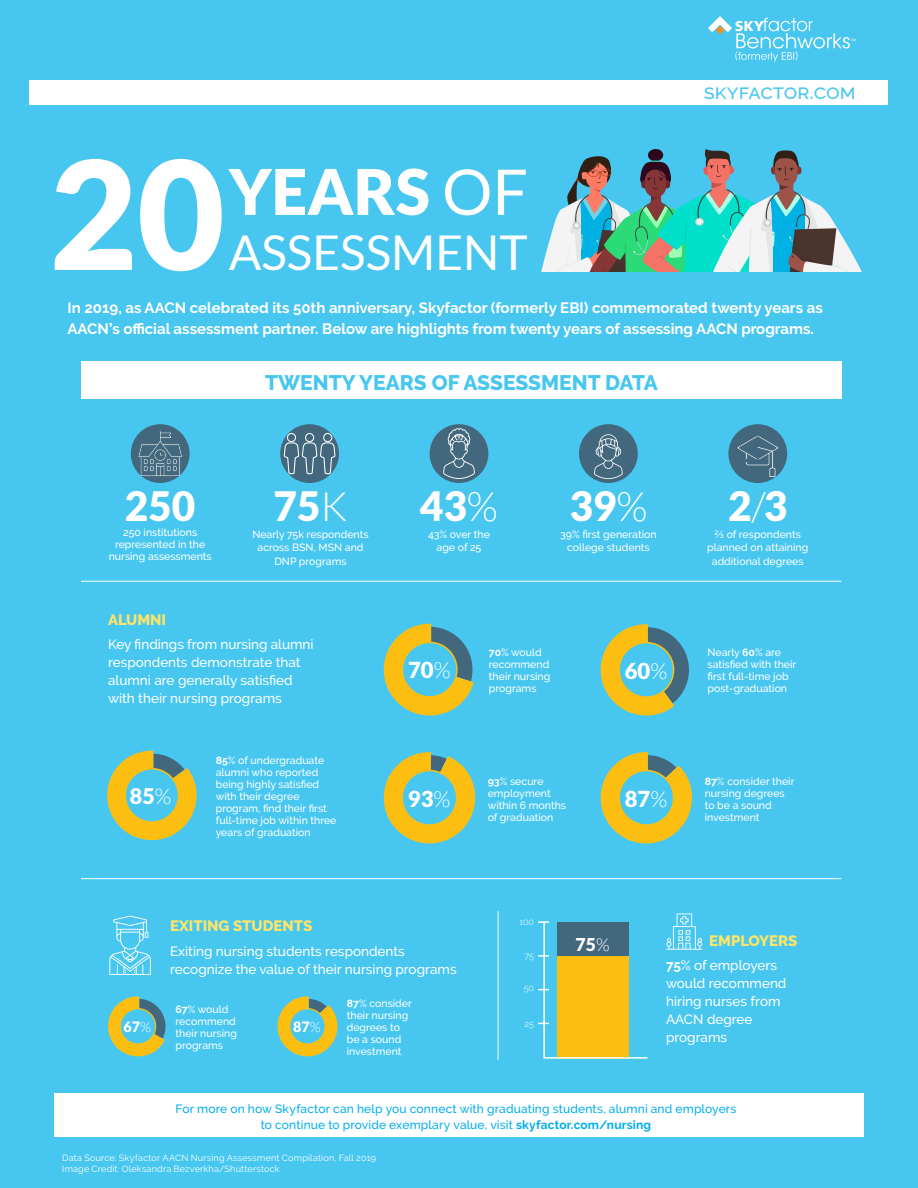
<style>
.page{position:relative;width:918px;height:1188px;background:#47c7f0}
.page>*{position:absolute;margin:0;border:0;box-sizing:border-box;transform-origin:0 0}
.t1{font:900 150.9px "Lato";color:#fff}
.t2{font:900 63.15px "Lato";color:#fff}
.t3{font:48px "Lato";color:#fff}
.t4{font:900 40.5px "Lato";color:#fff}
.t5{font:900 22.05px "Lato";color:#fff}
.t6{font:900 21.6px "Lato";color:#fff}
.t7{font:800 21px "Raleway";color:#47c7f0}
.t8{font:500 21px "Raleway";color:#47c7f0}
.t9{font:900 17.7px "Lato";color:#fff}
.t10{font:700 15px/21px "Raleway";color:#fff}
.t11{font:800 15px "Raleway";color:#ffe567}
.t12{font:900 14.25px "Lato";color:#fff}
.t13{font:500 13.5px/18px "Raleway";color:#fff}
.t14{font:500 12px/16.5px "Raleway";letter-spacing:.01em;color:#00aeef;text-align:center}
.t15{font:500 10.5px/12px "Raleway";color:#fff}
.t16{font:9px "Raleway";letter-spacing:.025em;color:#fff}
.t17{font:300 9px "Raleway";color:#fff}
.s1{font-weight:400}
.s2{font-weight:300}
.s3{font-weight:700}
</style>
<div class="page">
<svg style="left:727px;top:423px;width:62px;height:61px"></svg>
<svg style="left:736px;top:435px;width:43px;height:43px;background:#4f7286"></svg>
<div style="left:725px;top:421px;width:65px;height:65px;border:3px solid #47c7f0;border-radius:50%"></div>
<div style="left:577px;top:423px;width:62px;height:61px;background:#43677d;border-radius:50%"></div>
<svg style="left:594px;top:434px;width:29px;height:45px"></svg>
<div style="left:576px;top:421px;width:65px;height:65px;border:3px solid #47c7f0;border-radius:50%"></div>
<div style="left:428px;top:423px;width:62px;height:61px;background:#43677d;border-radius:50%"></div>
<svg style="left:443px;top:428px;width:32px;height:51px"></svg>
<div style="left:427px;top:421px;width:64px;height:65px;border:3px solid #47c7f0;border-radius:50%"></div>
<svg style="left:279px;top:423px;width:62px;height:61px"></svg>
<svg style="left:284px;top:429px;width:52px;height:46px;background:#5c8195"></svg>
<div style="left:277px;top:421px;width:65px;height:65px;border:3px solid #47c7f0;border-radius:50%"></div>
<svg style="left:129px;top:423px;width:62px;height:61px"></svg>
<svg style="left:137px;top:430px;width:47px;height:47px;background:#55788c"></svg>
<div style="left:128px;top:421px;width:65px;height:65px;border:3px solid #47c7f0;border-radius:50%"></div>
<div style="left:30px;top:80px;width:858px;height:25px;background:#fff"></div>
<svg style="left:708px;top:16px;width:148px;height:46px"></svg>
<div style="left:54px;top:1094px;width:810px;height:43px;background:#fff"></div>
<hr style="left:81px;top:581px;width:760px;height:1px;background:#fff">
<hr style="left:81px;top:878px;width:760px;height:1px;background:#fff">
<svg style="left:383px;top:623px;width:91px;height:93px"></svg>
<div style="left:402px;top:642px;width:55px;height:55px;background:#47c7f0;border-radius:50%"></div>
<div style="left:402px;top:642px;width:56px;height:56px;border:2px solid #fdbe12;border-radius:50%"></div>
<svg style="left:600px;top:752px;width:92px;height:92px"></svg>
<div style="left:619px;top:771px;width:55px;height:54px;background:#47c7f0;border-radius:50%"></div>
<div style="left:618px;top:770px;width:56px;height:56px;border:2px solid #fdbe12;border-radius:50%"></div>
<svg style="left:383px;top:752px;width:93px;height:92px"></svg>
<div style="left:402px;top:771px;width:55px;height:54px;background:#47c7f0;border-radius:50%"></div>
<div style="left:401px;top:770px;width:56px;height:56px;border:2px solid #fdbe12;border-radius:50%"></div>
<svg style="left:600px;top:624px;width:89px;height:92px"></svg>
<div style="left:619px;top:643px;width:55px;height:54px;background:#47c7f0;border-radius:50%"></div>
<div style="left:618px;top:642px;width:56px;height:56px;border:2px solid #fdbe12;border-radius:50%"></div>
<svg style="left:107px;top:750px;width:90px;height:91px"></svg>
<div style="left:125px;top:769px;width:54px;height:53px;background:#47c7f0;border-radius:50%"></div>
<div style="left:124px;top:768px;width:55px;height:55px;border:2px solid #fdbe12;border-radius:50%"></div>
<svg style="left:277px;top:996px;width:61px;height:61px"></svg>
<div style="left:290px;top:1009px;width:35px;height:35px;background:#47c7f0;border-radius:50%"></div>
<div style="left:289px;top:1008px;width:37px;height:37px;border:1px solid #fdbe12;border-radius:50%"></div>
<svg style="left:108px;top:996px;width:58px;height:61px"></svg>
<div style="left:120px;top:1009px;width:36px;height:35px;background:#47c7f0;border-radius:50%"></div>
<div style="left:120px;top:1008px;width:36px;height:37px;border:1px solid #fdbe12;border-radius:50%"></div>
<hr style="left:498px;top:911px;width:1px;height:149px;background:#fff">
<div style="left:81px;top:362px;width:760px;height:37px;background:#fff"></div>
<svg style="left:666px;top:913px;width:36px;height:37px"></svg>
<svg style="left:538px;top:921px;width:110px;height:138px"></svg>
<svg style="left:109px;top:916px;width:42px;height:59px"></svg>
<svg style="left:541px;top:149px;width:321px;height:123px"></svg>
<p class="t8" style="left:704px;top:79px;width:153px">skyfactor.com</p>
<p class="t1" style="left:50px;top:126px;width:176px">20</p>
<p class="t2" style="left:229px;top:155px;width:301px">YEARS <span class="s1">OF</span></p>
<p class="t3" style="left:229px;top:226px;width:300px">ASSESSMENT</p>
<p class="t10" style="left:68px;top:297px;width:757px">In 2019, as AACN celebrated its 50th anniversary, Skyfactor (formerly EBI) commemorated twenty years as<br>AACN’s official assessment partner. Below are highlights from twenty years of assessing AACN programs.</p>
<p class="t7" style="left:265px;top:371px;width:394px">TWENTY YEARS OF ASSESSMENT DATA</p>
<p class="t4" style="left:125px;top:482px;width:72px">250</p>
<p class="t15" style="left:109px;top:527px;width:105px;text-align:center">250 institutions represented in the nursing assessments</p>
<p class="t4" style="left:274px;top:482px;width:75px">75<span class="s2">K</span></p>
<p class="t15" style="left:252px;top:527px;width:118px;line-height:13.5px;text-align:center">Nearly 75k respondents across BSN, MSN and<br>DNP programs</p>
<p class="t11" style="left:108px;top:611px;width:60px">ALUMNI</p>
<p class="t13" style="left:108px;top:636px;width:207px">Key findings from nursing alumni respondents demonstrate that alumni are generally satisfied with their nursing programs</p>
<p class="t6" style="left:130px;top:783px;width:43px">85<span class="s2">%</span></p>
<p class="t15" style="left:216px;top:755px;width:122px"><span class="s3">85</span>% of undergraduate alumni who reported being highly satisfied with their degree program, find their first full-time job within three years of graduation</p>
<p class="t4" style="left:420px;top:482px;width:80px">43<span class="s2">%</span></p>
<p class="t15" style="left:428px;top:527px;width:63px;line-height:13.5px;text-align:center">43% over the age of 25</p>
<p class="t4" style="left:569px;top:482px;width:80px">39<span class="s2">%</span></p>
<p class="t15" style="left:560px;top:527px;width:98px;line-height:13.5px;text-align:center">39% first generation college students</p>
<p class="t5" style="left:408px;top:657px;width:44px">70<span class="s2">%</span></p>
<p class="t15" style="left:489px;top:646px;width:63px"><span class="s3">70</span>% would recommend their nursing programs</p>
<p class="t5" style="left:625px;top:658px;width:44px">60<span class="s2">%</span></p>
<p class="t5" style="left:408px;top:786px;width:44px">93<span class="s2">%</span></p>
<p class="t15" style="left:488px;top:775px;width:80px"><span class="s3">93</span>% secure employment within 6 months of graduation</p>
<p class="t5" style="left:625px;top:786px;width:44px">87<span class="s2">%</span></p>
<p class="t4" style="left:728px;top:482px;width:61px">2<span class="s2">/</span>3</p>
<p class="t15" style="left:707px;top:527px;width:103px;line-height:13.5px;text-align:center">⅔ of respondents planned on attaining additional degrees</p>
<p class="t15" style="left:708px;top:646px;width:90px">Nearly <span class="s3">60</span>% are satisfied with their first full-time job post-graduation</p>
<p class="t15" style="left:705px;top:775px;width:91px"><span class="s3">87</span>% consider their nursing degrees to be a sound investment</p>
<p class="t11" style="left:170px;top:917px;width:144px">EXITING STUDENTS</p>
<p class="t13" style="left:170px;top:942px;width:288px">Exiting nursing students respondents recognize the value of their nursing programs</p>
<p class="t15" style="left:176px;top:1004px;width:63px"><span class="s3">67</span>% would recommend their nursing programs</p>
<p class="t12" style="left:124px;top:1019px;width:29px">67<span class="s2">%</span></p>
<p class="t12" style="left:293px;top:1019px;width:29px">87<span class="s2">%</span></p>
<p class="t15" style="left:347px;top:997px;width:67px"><span class="s3">87</span>% consider their nursing degrees to be a sound investment</p>
<p class="t17" style="left:519px;top:916px;width:16px">100</p>
<p class="t17" style="left:525px;top:951px;width:11px">75</p>
<p class="t17" style="left:524px;top:983px;width:12px">50</p>
<p class="t17" style="left:525px;top:1018px;width:11px">25</p>
<p class="t9" style="left:576px;top:934px;width:36px">75<span class="s2">%</span></p>
<p class="t11" style="left:709px;top:932px;width:90px">EMPLOYERS</p>
<p class="t13" style="left:666px;top:957px;width:122px"><span class="s3">75</span>% of employers would recommend hiring nurses from<br>AACN degree programs</p>
<p class="t14" style="left:176px;top:1100px;width:562px">For more on how Skyfactor can help you connect with graduating students, alumni and employers to continue to provide exemplary value, visit <span class="s3">skyfactor.com/nursing</span></p>
<p class="t16" style="left:62px;top:1152px;width:315px">Data Source: Skyfactor AACN Nursing Assessment Compilation, Fall 2019</p>
<p class="t16" style="left:62px;top:1163px;width:219px">Image Credit: Oleksandra Bezverkha/Shutterstock</p>
</div>
